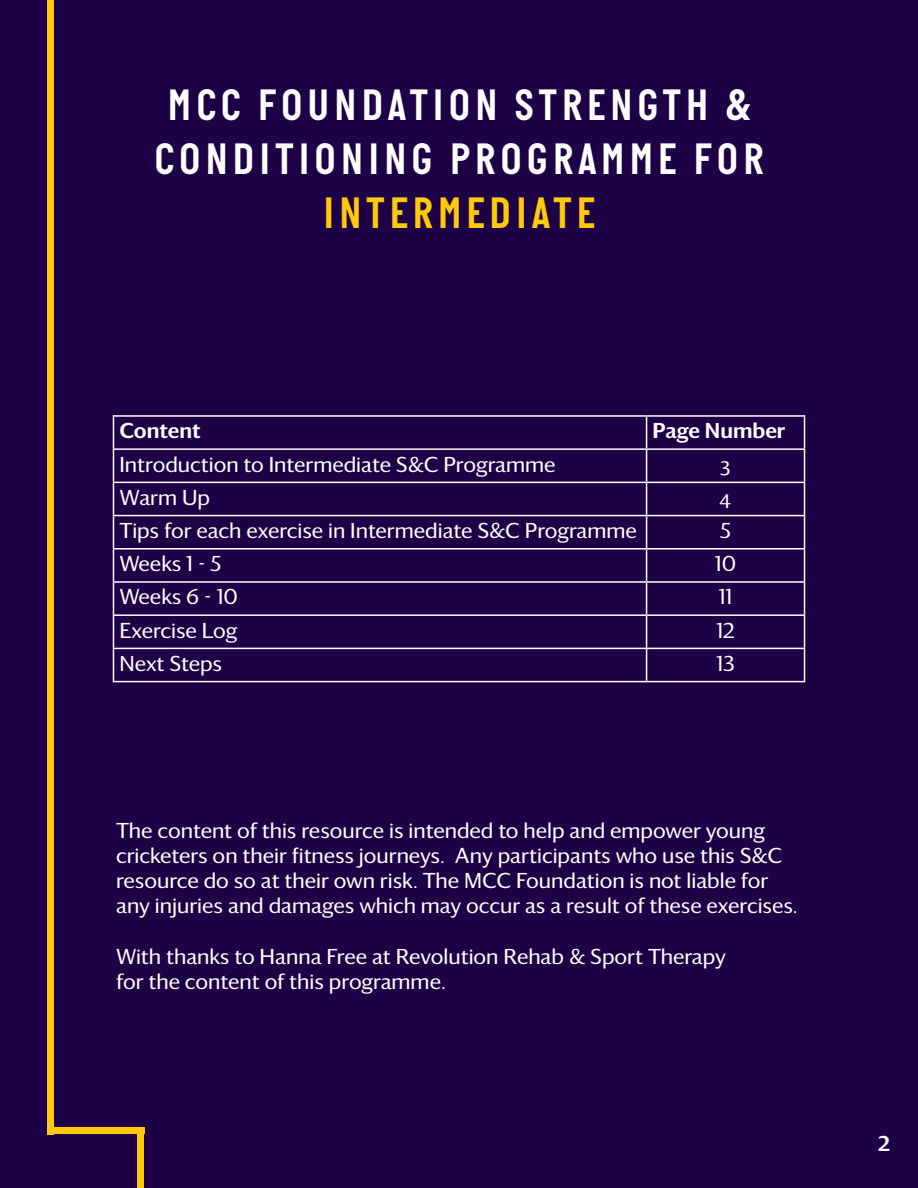
<style>
.page{position:relative;width:918px;height:1188px;background:#1e0046}
.page>*{position:absolute;margin:0;border:0;box-sizing:border-box;transform-origin:0 0}
.t1{font:600 45px/54px "Italian Plate No 2";letter-spacing:.1em;color:#fff;text-align:center}
.t2{font:21px/25.2px "Darby Sans";color:#fff}
.t3{font:500 21px "Darby Sans";color:#fff}
.s1{color:#feca0a}
</style>
<div class="page">
<hr style="left:113px;top:448px;width:534px;height:2px;background:#fff">
<hr style="left:647px;top:448px;width:158px;height:2px;background:#fff">
<hr style="left:113px;top:482px;width:534px;height:1px;background:#fff">
<hr style="left:647px;top:482px;width:158px;height:1px;background:#fff">
<hr style="left:113px;top:648px;width:534px;height:1px;background:#fff">
<hr style="left:647px;top:648px;width:158px;height:1px;background:#fff">
<hr style="left:113px;top:515px;width:534px;height:1px;background:#fff">
<hr style="left:647px;top:515px;width:158px;height:1px;background:#fff">
<hr style="left:113px;top:614px;width:534px;height:2px;background:#fff">
<hr style="left:647px;top:614px;width:158px;height:2px;background:#fff">
<hr style="left:113px;top:548px;width:534px;height:2px;background:#fff">
<hr style="left:647px;top:548px;width:158px;height:2px;background:#fff">
<hr style="left:113px;top:581px;width:534px;height:2px;background:#fff">
<hr style="left:647px;top:581px;width:158px;height:2px;background:#fff">
<hr style="left:113px;top:415px;width:534px;height:2px;background:#fff">
<hr style="left:113px;top:417px;width:1px;height:31px;background:#fff">
<hr style="left:113px;top:450px;width:1px;height:32px;background:#fff">
<hr style="left:113px;top:483px;width:1px;height:32px;background:#fff">
<hr style="left:113px;top:516px;width:1px;height:32px;background:#fff">
<hr style="left:113px;top:550px;width:1px;height:31px;background:#fff">
<hr style="left:113px;top:583px;width:1px;height:31px;background:#fff">
<hr style="left:113px;top:616px;width:1px;height:32px;background:#fff">
<hr style="left:113px;top:649px;width:1px;height:32px;background:#fff">
<hr style="left:113px;top:681px;width:534px;height:1px;background:#fff">
<hr style="left:647px;top:415px;width:158px;height:2px;background:#fff">
<hr style="left:646px;top:417px;width:1px;height:31px;background:#fff">
<hr style="left:804px;top:417px;width:1px;height:31px;background:#fff">
<hr style="left:646px;top:450px;width:1px;height:32px;background:#fff">
<hr style="left:804px;top:450px;width:1px;height:32px;background:#fff">
<hr style="left:646px;top:483px;width:1px;height:32px;background:#fff">
<hr style="left:804px;top:483px;width:1px;height:32px;background:#fff">
<hr style="left:646px;top:516px;width:1px;height:32px;background:#fff">
<hr style="left:804px;top:516px;width:1px;height:32px;background:#fff">
<hr style="left:646px;top:550px;width:1px;height:31px;background:#fff">
<hr style="left:804px;top:550px;width:1px;height:31px;background:#fff">
<hr style="left:646px;top:583px;width:1px;height:31px;background:#fff">
<hr style="left:804px;top:583px;width:1px;height:31px;background:#fff">
<hr style="left:646px;top:616px;width:1px;height:32px;background:#fff">
<hr style="left:804px;top:616px;width:1px;height:32px;background:#fff">
<hr style="left:646px;top:649px;width:1px;height:32px;background:#fff">
<hr style="left:804px;top:649px;width:1px;height:32px;background:#fff">
<hr style="left:647px;top:681px;width:158px;height:1px;background:#fff">
<div style="left:137px;top:1127px;width:7px;height:61px;background:#feca0a"></div>
<div style="left:47px;top:1127px;width:97px;height:7px;background:#feca0a"></div>
<div style="left:47px;top:0;width:7px;height:1134px;background:#feca0a"></div>
<p class="t1" style="left:154px;top:78px;width:611px">MCC FOUNDATION STRENGTH &amp;<br>CONDITIONING PROGRAMME FOR<br><span class="s1">INTERMEDIATE</span></p>
<p class="t3" style="left:119px;top:415px;width:83px">Content</p>
<p class="t3" style="left:653px;top:415px;width:134px">Page Number</p>
<p class="t2" style="left:119px;top:451px;width:438px">Introduction to Intermediate S&amp;C Programme</p>
<p class="t2" style="left:721px;top:451px;width:11px">3</p>
<p class="t2" style="left:119px;top:484px;width:92px">Warm Up</p>
<p class="t2" style="left:720px;top:484px;width:13px">4</p>
<p class="t2" style="left:119px;top:517px;width:519px">Tips for each exercise in Intermediate S&amp;C Programme</p>
<p class="t2" style="left:720px;top:517px;width:12px">5</p>
<p class="t2" style="left:119px;top:551px;width:103px">Weeks 1 - 5</p>
<p class="t2" style="left:715px;top:551px;width:23px">10</p>
<p class="t2" style="left:119px;top:584px;width:120px">Weeks 6 - 10</p>
<p class="t2" style="left:719px;top:584px;width:15px">11</p>
<p class="t2" style="left:119px;top:617px;width:120px">Exercise Log</p>
<p class="t2" style="left:716px;top:617px;width:20px">12</p>
<p class="t2" style="left:119px;top:650px;width:104px">Next Steps</p>
<p class="t2" style="left:717px;top:650px;width:19px">13</p>
<p class="t2" style="left:116px;top:817px;width:683px">The content of this resource is intended to help and empower young cricketers on their fitness journeys. Any participants who use this S&amp;C resource do so at their own risk. The MCC Foundation is not liable for any injuries and damages which may occur as a result of these exercises.</p>
<p class="t2" style="left:116px;top:943px;width:611px">With thanks to Hanna Free at Revolution Rehab &amp; Sport Therapy</p>
<p class="t2" style="left:116px;top:968px;width:331px">for the content of this programme.</p>
<p class="t3" style="left:878px;top:1127px;width:13px">2</p>
</div>
